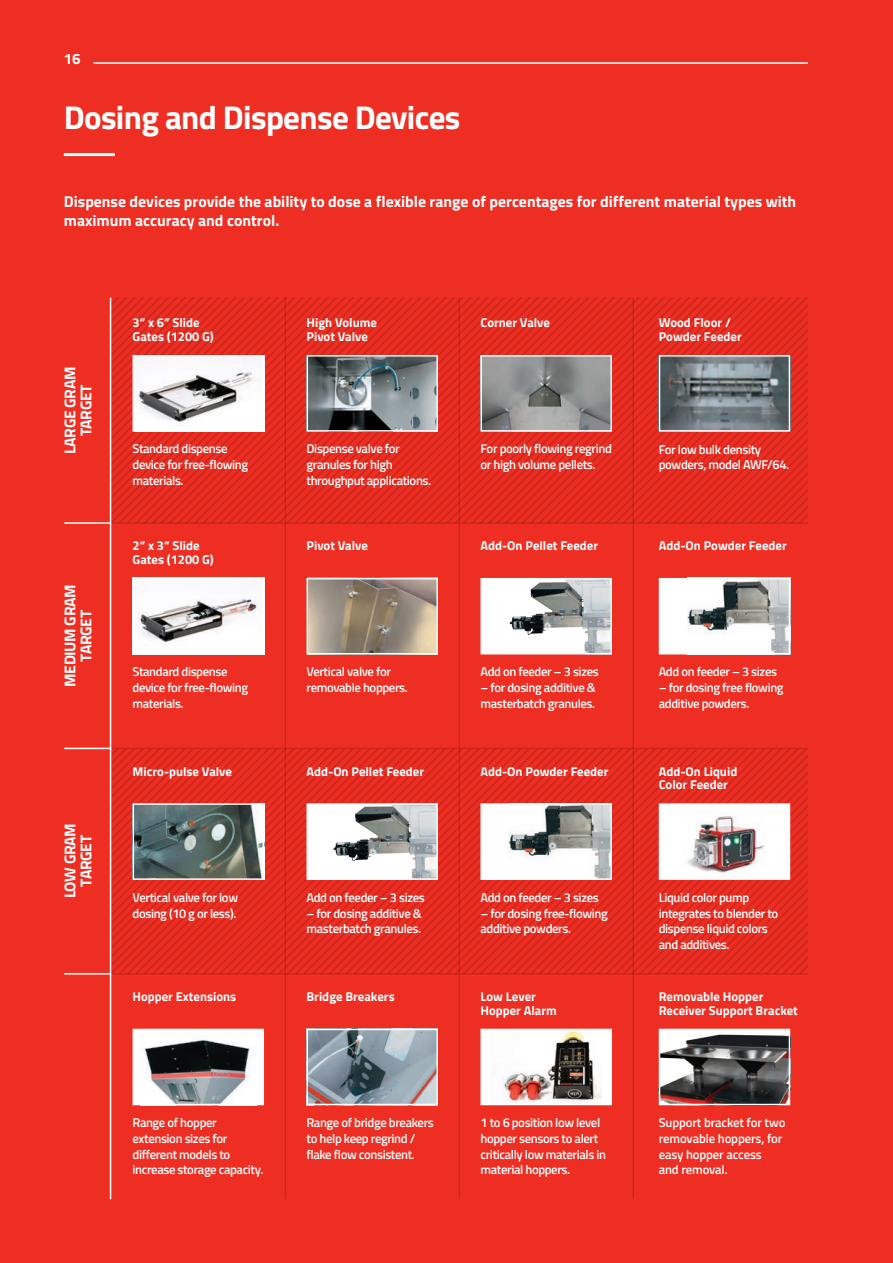
<style>
.page{position:relative;width:893px;height:1263px;background:#ee2e22}
.page>*{position:absolute;margin:0;border:0;box-sizing:border-box;transform-origin:0 0}
.t1{font:700 33px "Titillium Web";letter-spacing:-.02em;color:#fff}
.t2{font:700 15.75px/18.8px "Titillium Web";color:#fff}
.t3{font:700 15.75px/15.8px "Titillium Web";letter-spacing:-.025em;color:#fff;text-align:center}
.t4{font:700 15px "Titillium Web";color:#fff}
.t5{font:600 12.75px/15.8px "Titillium Web";letter-spacing:-.03em;color:#fff}
.t6{font:700 12.75px/13.5px "Titillium Web";color:#fff}
.t7{font:600 12.75px/15.8px "Titillium Web";letter-spacing:-.01em;color:#fff}
</style>
<div class="page">
<svg style="left:597px;top:298px;width:14px;height:224px"></svg>
<svg style="left:611px;top:298px;width:197px;height:224px"></svg>
<svg style="left:438px;top:298px;width:159px;height:224px"></svg>
<svg style="left:312px;top:298px;width:126px;height:224px"></svg>
<svg style="left:111px;top:298px;width:201px;height:224px"></svg>
<svg style="left:597px;top:749px;width:14px;height:224px"></svg>
<svg style="left:611px;top:749px;width:197px;height:224px"></svg>
<svg style="left:438px;top:749px;width:159px;height:224px"></svg>
<svg style="left:312px;top:749px;width:126px;height:224px"></svg>
<svg style="left:111px;top:749px;width:201px;height:224px"></svg>
<hr style="left:111px;top:748px;width:697px;height:1px;background:#dcdddf">
<hr style="left:632px;top:298px;width:2px;height:901px;background:#dcdddf">
<hr style="left:458px;top:298px;width:2px;height:901px;background:#dcdddf">
<hr style="left:285px;top:298px;width:1px;height:901px;background:#dcdddf">
<hr style="left:64px;top:153px;width:51px;height:3px;background:#fff">
<img style="left:662px;top:358px;width:125px;height:71px">
<div style="left:659px;top:355px;width:131px;height:77px;border:2px solid #fff"></div>
<div style="left:659px;top:579px;width:130px;height:75px;background:#fff"></div>
<img style="left:687px;top:581px;width:100px;height:70px">
<div style="left:659px;top:578px;width:131px;height:76px;border:2px solid #fff"></div>
<div style="left:659px;top:803px;width:131px;height:77px;background:#fff;border:2px solid #fff"></div>
<div style="left:481px;top:804px;width:130px;height:75px;background:#fff"></div>
<img style="left:509px;top:806px;width:100px;height:71px">
<div style="left:480px;top:803px;width:132px;height:77px;border:2px solid #fff"></div>
<div style="left:307px;top:804px;width:130px;height:75px;background:#fff"></div>
<img style="left:333px;top:806px;width:102px;height:71px">
<div style="left:307px;top:803px;width:131px;height:77px;border:2px solid #fff"></div>
<img style="left:136px;top:806px;width:125px;height:71px">
<div style="left:133px;top:803px;width:131px;height:77px;border:2px solid #fff"></div>
<div style="left:133px;top:1029px;width:130px;height:75px;background:#fff"></div>
<img style="left:140px;top:1036px;width:111px;height:66px">
<div style="left:133px;top:1029px;width:131px;height:76px;border:2px solid #fff"></div>
<img style="left:310px;top:1032px;width:125px;height:70px">
<div style="left:307px;top:1029px;width:131px;height:76px;border:2px solid #fff"></div>
<div style="left:481px;top:1029px;width:130px;height:75px;background:#fff"></div>
<img style="left:502px;top:1032px;width:99px;height:70px">
<div style="left:480px;top:1029px;width:132px;height:76px;border:2px solid #fff"></div>
<img style="left:662px;top:1032px;width:125px;height:70px">
<div style="left:659px;top:1029px;width:131px;height:76px;border:2px solid #fff"></div>
<img style="left:483px;top:358px;width:126px;height:71px">
<div style="left:480px;top:355px;width:132px;height:77px;border:2px solid #fff"></div>
<div style="left:481px;top:579px;width:130px;height:75px;background:#fff"></div>
<img style="left:509px;top:581px;width:100px;height:70px">
<div style="left:480px;top:578px;width:132px;height:76px;border:2px solid #fff"></div>
<img style="left:310px;top:358px;width:125px;height:71px">
<div style="left:307px;top:355px;width:131px;height:77px;border:2px solid #fff"></div>
<img style="left:310px;top:581px;width:125px;height:70px">
<div style="left:307px;top:578px;width:131px;height:76px;border:2px solid #fff"></div>
<img style="left:136px;top:358px;width:125px;height:71px">
<div style="left:133px;top:355px;width:131px;height:77px;border:2px solid #fff"></div>
<img style="left:136px;top:581px;width:125px;height:70px">
<div style="left:133px;top:578px;width:131px;height:76px;border:2px solid #fff"></div>
<hr style="left:64px;top:522px;width:47px;height:2px;background:#fff">
<hr style="left:64px;top:748px;width:47px;height:1px;background:#fff">
<hr style="left:64px;top:973px;width:47px;height:1px;background:#fff">
<hr style="left:111px;top:522px;width:697px;height:2px;background:#dcdddf">
<hr style="left:111px;top:973px;width:697px;height:1px;background:#dcdddf">
<hr style="left:110px;top:298px;width:1px;height:901px;background:#fff">
<img style="left:687px;top:814px;width:77px;height:60px">
<hr style="left:93px;top:62px;width:715px;height:2px;background:#fff">
<p class="t4" style="left:64px;top:47px;width:18px">16</p>
<h1 class="t1" style="left:64px;top:92px;width:398px">Dosing and Dispense Devices</h1>
<p class="t2" style="left:64px;top:192px;width:734px">Dispense devices provide the ability to dose a flexible range of percentages for different material types with maximum accuracy and control.</p>
<p class="t3" style="left:61px;top:454px;width:89px;rotate:-90deg">LARGE GRAM<br>TARGET</p>
<p class="t3" style="left:61px;top:687px;width:104px;rotate:-90deg">MEDIUM GRAM<br>TARGET</p>
<p class="t3" style="left:61px;top:898px;width:77px;rotate:-90deg">LOW GRAM<br>TARGET</p>
<p class="t6" style="left:133px;top:316px;width:83px">3” x 6” Slide<br>Gates (1200 G)</p>
<p class="t6" style="left:307px;top:316px;width:72px">High Volume<br>Pivot Valve</p>
<p class="t6" style="left:480px;top:316px;width:71px">Corner Valve</p>
<p class="t6" style="left:659px;top:315px;width:84px">Wood Floor /<br>Powder Feeder</p>
<p class="t5" style="left:133px;top:440px;width:117px">Standard dispense device for free-flowing materials.</p>
<p class="t5" style="left:307px;top:440px;width:126px">Dispense valve for granules for high throughput applications.</p>
<p class="t5" style="left:480px;top:440px;width:133px">For poorly flowing regrind or high volume pellets.</p>
<p class="t5" style="left:659px;top:441px;width:132px">For low bulk density powders, model AWF/64.</p>
<p class="t6" style="left:133px;top:538px;width:83px">2” x 3” Slide<br>Gates (1200 G)</p>
<p class="t6" style="left:307px;top:538px;width:63px">Pivot Valve</p>
<p class="t6" style="left:480px;top:538px;width:119px">Add-On Pellet Feeder</p>
<p class="t6" style="left:659px;top:538px;width:129px">Add-On Powder Feeder</p>
<p class="t5" style="left:133px;top:663px;width:117px">Standard dispense device for free-flowing materials.</p>
<p class="t5" style="left:307px;top:663px;width:103px">Vertical valve for removable hoppers.</p>
<p class="t5" style="left:480px;top:663px;width:120px">Add on feeder – 3 sizes</p>
<p class="t5" style="left:480px;top:679px;width:117px">– for dosing additive &amp; masterbatch granules.</p>
<p class="t5" style="left:659px;top:663px;width:120px">Add on feeder – 3 sizes</p>
<p class="t5" style="left:659px;top:679px;width:126px">– for dosing free flowing additive powders.</p>
<p class="t6" style="left:133px;top:764px;width:101px">Micro-pulse Valve</p>
<p class="t6" style="left:307px;top:764px;width:119px">Add-On Pellet Feeder</p>
<p class="t6" style="left:480px;top:764px;width:129px">Add-On Powder Feeder</p>
<p class="t6" style="left:659px;top:764px;width:80px">Add-On Liquid<br>Color Feeder</p>
<p class="t5" style="left:133px;top:889px;width:107px">Vertical valve for low dosing (10 g or less).</p>
<p class="t5" style="left:307px;top:889px;width:120px">Add on feeder – 3 sizes</p>
<p class="t5" style="left:307px;top:904px;width:117px">– for dosing additive &amp; masterbatch granules.</p>
<p class="t5" style="left:480px;top:889px;width:120px">Add on feeder – 3 sizes</p>
<p class="t5" style="left:480px;top:904px;width:129px">– for dosing free-flowing additive powders.</p>
<p class="t5" style="left:659px;top:889px;width:121px">Liquid color pump integrates to blender to dispense liquid colors and additives.</p>
<p class="t6" style="left:133px;top:989px;width:105px">Hopper Extensions</p>
<p class="t6" style="left:307px;top:989px;width:90px">Bridge Breakers</p>
<p class="t6" style="left:480px;top:989px;width:78px">Low Lever<br>Hopper Alarm</p>
<p class="t6" style="left:659px;top:989px;width:141px">Removable Hopper<br>Receiver Support Bracket</p>
<p class="t5" style="left:133px;top:1114px;width:132px">Range of hopper extension sizes for different models to increase storage capacity.</p>
<p class="t5" style="left:307px;top:1114px;width:129px">Range of bridge breakers to help keep regrind / flake flow consistent.</p>
<p class="t5" style="left:480px;top:1114px;width:127px">1 to 6 position low level hopper sensors to alert critically low materials in material hoppers.</p>
<p class="t7" style="left:659px;top:1114px;width:128px">Support bracket for two removable hoppers, for easy hopper access<br>and removal.</p>
</div>
